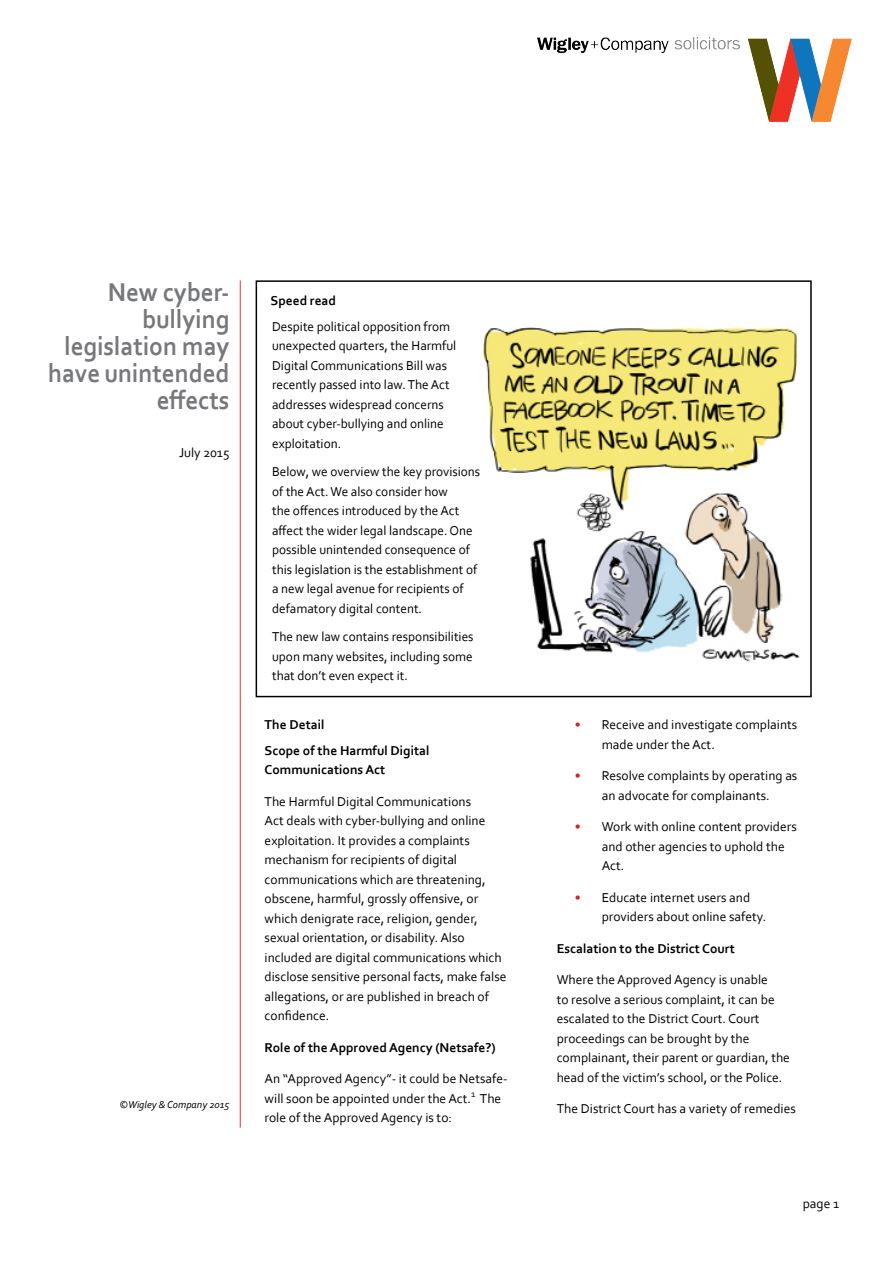
<style>
.page{position:relative;width:893px;height:1263px;background:#fff}
.page>*{position:absolute;margin:0;border:0;box-sizing:border-box;transform-origin:0 0}
.t1{font:700 27px/27px "Corbel";color:#77787b;text-align:right;scale:.93 1}
.t2{font:13.5px/19.5px "Corbel";color:#000}
.t3{font:700 13.5px/25.5px "Corbel";color:#000}
.t4{font:italic 10.5px "Corbel";color:#000}
.s1{color:#d2232a}
</style>
<div class="page">
<div style="left:256px;top:280px;width:556px;height:417px;border:2px solid #000"></div>
<hr style="left:240px;top:280px;width:1px;height:848px;background:#ee3425">
<img style="left:538px;top:37px;width:313px;height:85px">
<img style="left:484px;top:327px;width:316px;height:335px">
<h1 class="t1" style="left:48px;top:277px;width:197px">New cyber&shy;bullying legislation may have unintended effects</h1>
<p class="t2" style="left:179px;top:442px;width:52px">July 2015</p>
<p class="t4" style="left:119px;top:1098px;width:112px">©Wigley &amp; Company 2015</p>
<p class="t3" style="left:271px;top:288px;width:67px">Speed read</p>
<p class="t2" style="left:272px;top:316px;width:186px">Despite political opposition from unexpected quarters, the Harmful<br>Digital Communications Bill was recently passed into law. The Act addresses widespread concerns about cyber-bullying and online exploitation.</p>
<p class="t2" style="left:272px;top:462px;width:210px">Below, we overview the key provisions of the Act. We also consider how<br>the offences introduced by the Act affect the wider legal landscape. One possible unintended consequence of this legislation is the establishment of a new legal avenue for recipients of defamatory digital content.</p>
<p class="t2" style="left:272px;top:627px;width:203px;text-align:justify">The new law contains responsibilities upon many websites, including some that don’t even expect it.</p>
<p class="t3" style="left:265px;top:712px;width:166px">The Detail<br>Scope of the Harmful Digital</p>
<p class="t3" style="left:265px;top:757px;width:122px">Communications Act</p>
<p class="t2" style="left:265px;top:791px;width:243px">The Harmful Digital Communications<br>Act deals with cyber-bullying and online exploitation. It provides a complaints mechanism for recipients of digital communications which are threatening, obscene, harmful, grossly offensive, or which denigrate race, religion, gender, sexual orientation, or disability. Also included are digital communications which disclose sensitive personal facts, make false allegations, or are published in breach of confidence.</p>
<p class="t3" style="left:265px;top:1034px;width:233px">Role of the Approved Agency (Netsafe?)</p>
<p class="t2" style="left:265px;top:1069px;width:245px">An “Approved Agency”- it could be Netsafe&shy;will soon be appointed under the Act.<sup>1</sup> The role of the Approved Agency is to:</p>
<p class="t2" style="left:602px;top:715px;width:197px;text-indent:-27px"><span class="s1">•</span> Receive and investigate complaints made under the Act.</p>
<p class="t2" style="left:575px;top:766px;width:224px;text-align:center"><span class="s1">•</span> Resolve complaints by operating as an advocate for complainants.</p>
<p class="t2" style="left:602px;top:817px;width:197px;text-indent:-27px"><span class="s1">•</span> Work with online content providers and other agencies to uphold the<br>Act.</p>
<p class="t2" style="left:602px;top:887px;width:166px;text-indent:-27px"><span class="s1">•</span> Educate internet users and providers about online safety.</p>
<p class="t3" style="left:557px;top:935px;width:180px">Escalation to the District Court</p>
<p class="t2" style="left:557px;top:970px;width:235px">Where the Approved Agency is unable<br>to resolve a serious complaint, it can be escalated to the District Court. Court proceedings can be brought by the complainant, their parent or guardian, the head of the victim’s school, or the Police.</p>
<p class="t2" style="left:557px;top:1099px;width:241px">The District Court has a variety of remedies</p>
<p class="t2" style="left:803px;top:1193px;width:38px">page 1</p>
</div>
